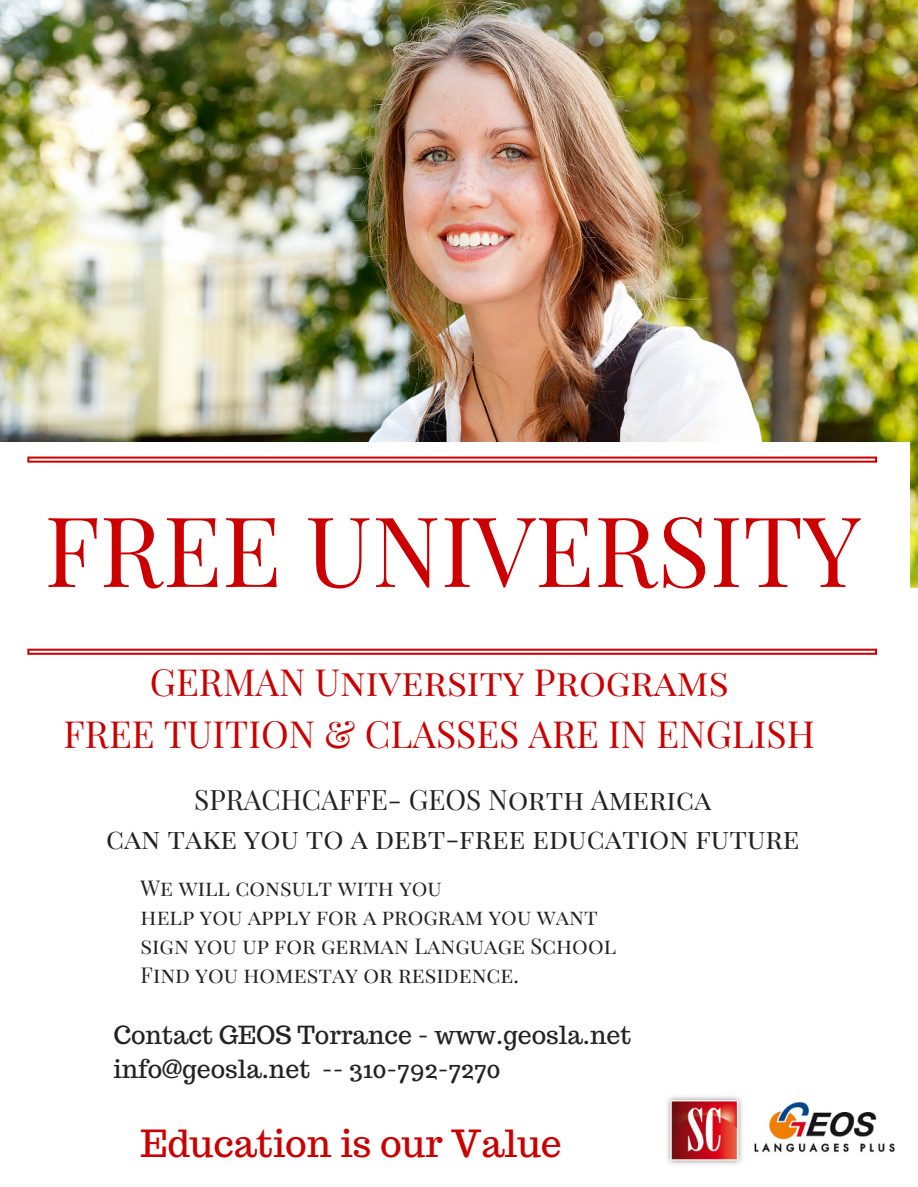
<style>
.page{position:relative;width:918px;height:1187px;background:#fff}
.page>*{position:absolute;margin:0;border:0;box-sizing:border-box;transform-origin:0 0}
.t1{font:97.35px "Playfair Display SC";color:#c00}
.t2{font:37.35px/51.8px "Playfair Display SC";color:#c00;text-align:center}
.t3{font:37.35px "Trocchi";color:#c00}
.t4{font:28.05px/39.3px "Playfair Display SC";color:#222;text-align:center}
.t5{font:24.9px/33.8px "Trocchi";color:#222}
.t6{font:21.75px/29.2px "Playfair Display SC";color:#222}
</style>
<div class="page">
<img style="left:0;top:0;width:918px;height:587px">
<div style="left:0;top:442px;width:910px;height:230px;background:#fff"></div>
<svg style="left:27px;top:456px;width:850px;height:6px"></svg>
<svg style="left:27px;top:648px;width:850px;height:6px"></svg>
<img style="left:667px;top:1096px;width:228px;height:69px">
<h1 class="t1" style="left:44px;top:482px;width:818px">FREE UNIVERSITY</h1>
<h2 class="t2" style="left:64px;top:655px;width:753px">GERMAN University Programs<br>FREE TUITION &amp; CLASSES ARE IN ENGLISH</h2>
<p class="t4" style="left:106px;top:778px;width:695px">SPRACHCAFFE- GEOS North America<br>can take you to a debt-free education future</p>
<p class="t6" style="left:141px;top:871px;width:477px">We will consult with you<br>help you apply for a program you want sign you up for german Language School<br>Find you homestay or residence.</p>
<p class="t5" style="left:114px;top:1018px;width:519px">Contact GEOS Torrance - www.geosla.net info@geosla.net -- 310-792-7270</p>
<h2 class="t3" style="left:140px;top:1118px;width:423px">Education is our Value</h2>
</div>
